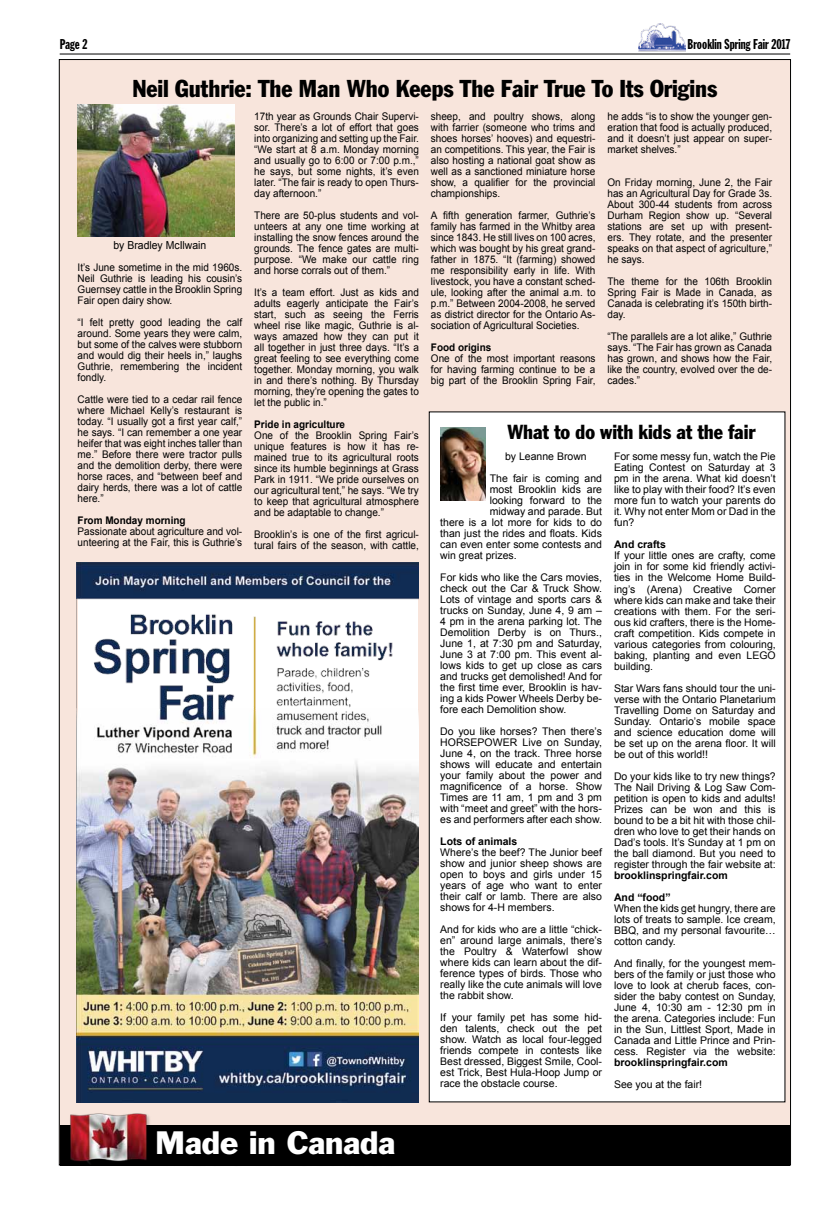
<style>
.page{position:relative;width:819px;height:1224px;background:#fff}
.page>*{position:absolute;margin:0;border:0;box-sizing:border-box;transform-origin:0 0}
.t1{font:30px "Franklin Gothic";color:#fff}
.t2{font:condensed 24px "Franklin Gothic";letter-spacing:-.005em;color:#000}
.t3{font:condensed 20px "Franklin Gothic";letter-spacing:-.005em;color:#000}
.t4{font:14px "Franklin Gothic Extra Cond";color:#000}
.t5{font:11px "Arial";color:#000;scale:.95 1}
.t6{font:10.5px/11px "Arial";color:#000;text-align:justify;scale:.95 1}
.t7{font:10.5px/11px "Arial";color:#000;text-align:justify}
.t8{font:700 10.5px/22px "Arial";color:#000}
.t9{font:700 10.5px "Arial";color:#000;scale:.95 1}
</style>
<div class="page">
<div style="left:59px;top:60px;width:732px;height:1105px;background:#f8e5dc"></div>
<div style="left:60px;top:1125px;width:730px;height:41px;background:#000"></div>
<svg style="left:637px;top:43px;width:56px;height:11px"></svg>
<img style="left:638px;top:24px;width:47px;height:28px">
<hr style="left:60px;top:54px;width:730px;height:1px;background:#000">
<div style="left:159px;top:1133px;width:247px;height:34px;background:#000"></div>
<img style="left:70px;top:1113px;width:80px;height:51px">
<img style="left:77px;top:562px;width:342px;height:540px">
<img style="left:77px;top:104px;width:157px;height:132px">
<div style="left:429px;top:412px;width:356px;height:690px;background:#fff"></div>
<img style="left:440px;top:428px;width:45px;height:73px">
<h3 class="t4" style="left:60px;top:36px;width:29px">Page 2</h3>
<h3 class="t4" style="left:688px;top:36px;width:104px">Brooklin Spring Fair 2017</h3>
<h2 class="t2" style="left:132px;top:74px;width:586px">Neil Guthrie: The Man Who Keeps The Fair True To Its Origins</h2>
<p class="t5" style="left:113px;top:238px;width:99px">by Bradley McIlwain</p>
<p class="t6" style="left:78px;top:262px;width:175px">It’s June sometime in the mid 1960s.<br>Neil Guthrie is leading his cousin’s Guernsey cattle in the Brooklin Spring Fair open dairy show.</p>
<p class="t6" style="left:78px;top:317px;width:175px">“I felt pretty good leading the calf around. Some years they were calm, but some of the calves were stubborn and would dig their heels in,” laughs Guthrie, remembering the incident fondly.</p>
<p class="t6" style="left:78px;top:394px;width:175px">Cattle were tied to a cedar rail fence where Michael Kelly’s restaurant is today. “I usually got a first year calf,” he says. “I can remember a one year heifer that was eight inches taller than me.” Before there were tractor pulls and the demolition derby, there were horse races, and “between beef and dairy herds, there was a lot of cattle here.”</p>
<p class="t9" style="left:78px;top:514px;width:115px">From Monday morning</p>
<p class="t6" style="left:78px;top:526px;width:175px">Passionate about agriculture and vol&shy;unteering at the Fair, this is Guthrie’s</p>
<p class="t6" style="left:254px;top:111px;width:175px">17th year as Grounds Chair Supervi&shy;sor. There’s a lot of effort that goes into organizing and setting up the Fair. “We start at 8 a.m. Monday morning and usually go to 6:00 or 7:00 p.m.,” he says, but some nights, it’s even later. “The fair is ready to open Thurs&shy;day afternoon.”</p>
<p class="t6" style="left:254px;top:210px;width:175px">There are 50-plus students and vol&shy;unteers at any one time working at installing the snow fences around the grounds. The fence gates are multi&shy;purpose. “We make our cattle ring and horse corrals out of them.”</p>
<p class="t6" style="left:254px;top:287px;width:175px">It’s a team effort. Just as kids and adults eagerly anticipate the Fair’s start, such as seeing the Ferris wheel rise like magic, Guthrie is al&shy;ways amazed how they can put it all together in just three days. “It’s a great feeling to see everything come together. Monday morning, you walk in and there’s nothing. By Thursday morning, they’re opening the gates to let the public in.”</p>
<p class="t9" style="left:254px;top:418px;width:97px">Pride in agriculture</p>
<p class="t6" style="left:254px;top:430px;width:175px">One of the Brooklin Spring Fair’s unique features is how it has re&shy;mained true to its agricultural roots since its humble beginnings at Grass Park in 1911. “We pride ourselves on our agricultural tent,” he says. “We try to keep that agricultural atmosphere and be adaptable to change.”</p>
<p class="t6" style="left:254px;top:529px;width:175px">Brooklin’s is one of the first agricul&shy;tural fairs of the season, with cattle,</p>
<p class="t6" style="left:431px;top:111px;width:175px">sheep, and poultry shows, along with farrier (someone who trims and shoes horses’ hooves) and equestri&shy;an competitions. This year, the Fair is also hosting a national goat show as well as a sanctioned miniature horse show, a qualifier for the provincial championships.</p>
<p class="t6" style="left:431px;top:210px;width:175px">A fifth generation farmer, Guthrie’s family has farmed in the Whitby area since 1843. He still lives on 100 acres, which was bought by his great grand&shy;father in 1875. “It (farming) showed me responsibility early in life. With livestock, you have a constant sched&shy;ule, looking after the animal a.m. to p.m.” Between 2004-2008, he served as district director for the Ontario As&shy;sociation of Agricultural Societies.</p>
<p class="t9" style="left:431px;top:341px;width:65px">Food origins</p>
<p class="t6" style="left:431px;top:353px;width:175px">One of the most important reasons for having farming continue to be a big part of the Brooklin Spring Fair,</p>
<p class="t6" style="left:608px;top:111px;width:175px">he adds “is to show the younger gen&shy;eration that food is actually produced, and it doesn’t just appear on super&shy;market shelves.”</p>
<p class="t6" style="left:608px;top:177px;width:175px">On Friday morning, June 2, the Fair has an Agricultural Day for Grade 3s.<br>About 300-44 students from across Durham Region show up. “Several stations are set up with present&shy;ers. They rotate, and the presenter speaks on that aspect of agriculture,” he says.</p>
<p class="t6" style="left:608px;top:276px;width:175px">The theme for the 106th Brooklin Spring Fair is Made in Canada, as Canada is celebrating it’s 150th birth&shy;day.</p>
<p class="t6" style="left:608px;top:331px;width:175px">“The parallels are a lot alike,” Guthrie says. “The Fair has grown as Canada has grown, and shows how the Fair, like the country, evolved over the de&shy;cades.”</p>
<h3 class="t3" style="left:507px;top:420px;width:250px">What to do with kids at the fair</h3>
<p class="t7" style="left:490px;top:446px;width:114px;line-height:22px;text-align:center">by Leanne Brown<br>The fair is coming and</p>
<p class="t7" style="left:490px;top:484px;width:114px">most Brooklin kids are</p>
<p class="t7" style="left:490px;top:495px;width:114px">looking forward to the</p>
<p class="t7" style="left:490px;top:506px;width:114px">midway and parade. But</p>
<p class="t7" style="left:440px;top:517px;width:163px">there is a lot more for kids to do</p>
<p class="t7" style="left:440px;top:528px;width:163px">than just the rides and floats. Kids</p>
<p class="t7" style="left:440px;top:539px;width:163px">can even enter some contests and</p>
<p class="t7" style="left:440px;top:550px;width:78px">win great prizes.</p>
<p class="t7" style="left:440px;top:572px;width:163px">For kids who like the Cars movies, check out the Car &amp; Truck Show.<br>Lots of vintage and sports cars &amp; trucks on Sunday, June 4, 9 am – 4 pm in the arena parking lot. The Demolition Derby is on Thurs., June 1, at 7:30 pm and Saturday, June 3 at 7:00 pm. This event al&shy;lows kids to get up close as cars and trucks get demolished! And for the first time ever, Brooklin is hav&shy;ing a kids Power Wheels Derby be&shy;fore each Demolition show.</p>
<p class="t7" style="left:440px;top:726px;width:163px">Do you like horses? Then there’s HORSEPOWER Live on Sunday, June 4, on the track. Three horse shows will educate and entertain your family about the power and magnificence of a horse. Show Times are 11 am, 1 pm and 3 pm with “meet and greet” with the hors&shy;es and performers after each show.</p>
<p class="t8" style="left:440px;top:831px;width:79px">Lots of animals</p>
<p class="t7" style="left:440px;top:847px;width:163px">Where’s the beef? The Junior beef show and junior sheep shows are open to boys and girls under 15 years of age who want to enter their calf or lamb. There are also shows for 4-H members.</p>
<p class="t7" style="left:440px;top:924px;width:163px">And for kids who are a little “chick&shy;en” around large animals, there’s the Poultry &amp; Waterfowl show where kids can learn about the dif&shy;ference types of birds. Those who really like the cute animals will love the rabbit show.</p>
<p class="t7" style="left:440px;top:1012px;width:163px">If your family pet has some hid&shy;den talents, check out the pet show. Watch as local four-legged friends compete in contests like Best dressed, Biggest Smile, Cool&shy;est Trick, Best Hula-Hoop Jump or race the obstacle course.</p>
<p class="t7" style="left:614px;top:451px;width:163px">For some messy fun, watch the Pie Eating Contest on Saturday at 3 pm in the arena. What kid doesn’t like to play with their food? It’s even more fun to watch your parents do it. Why not enter Mom or Dad in the fun?</p>
<p class="t8" style="left:614px;top:534px;width:53px">And crafts</p>
<p class="t7" style="left:614px;top:550px;width:163px">If your little ones are crafty, come join in for some kid friendly activi&shy;ties in the Welcome Home Build&shy;ing’s (Arena) Creative Corner where kids can make and take their creations with them. For the seri&shy;ous kid crafters, there is the Home&shy;craft competition. Kids compete in various categories from colouring, baking, planting and even LEGO building.</p>
<p class="t7" style="left:614px;top:682px;width:163px">Star Wars fans should tour the uni&shy;verse with the Ontario Planetarium Travelling Dome on Saturday and Sunday. Ontario’s mobile space and science education dome will be set up on the arena floor. It will be out of this world!!</p>
<p class="t7" style="left:614px;top:770px;width:163px">Do your kids like to try new things?<br>The Nail Driving &amp; Log Saw Com&shy;petition is open to kids and adults!<br>Prizes can be won and this is bound to be a bit hit with those chil&shy;dren who love to get their hands on Dad’s tools. It’s Sunday at 1 pm on the ball diamond. But you need to register through the fair website at:</p>
<p class="t8" style="left:614px;top:864px;width:115px">brooklinspringfair.com<br>And “food”</p>
<p class="t7" style="left:614px;top:903px;width:163px">When the kids get hungry, there are lots of treats to sample. Ice cream, BBQ, and my personal favourite… cotton candy.</p>
<p class="t7" style="left:614px;top:958px;width:163px">And finally, for the youngest mem&shy;bers of the family or just those who love to look at cherub faces, con&shy;sider the baby contest on Sunday, June 4, 10:30 am - 12:30 pm in the arena. Categories include: Fun in the Sun, Littlest Sport, Made in Canada and Little Prince and Prin&shy;cess. Register via the website:</p>
<p class="t8" style="left:614px;top:1051px;width:115px">brooklinspringfair.com</p>
<p class="t7" style="left:614px;top:1079px;width:90px">See you at the fair!</p>
<h1 class="t1" style="left:155px;top:1124px;width:241px">Made in Canada</h1>
</div>
